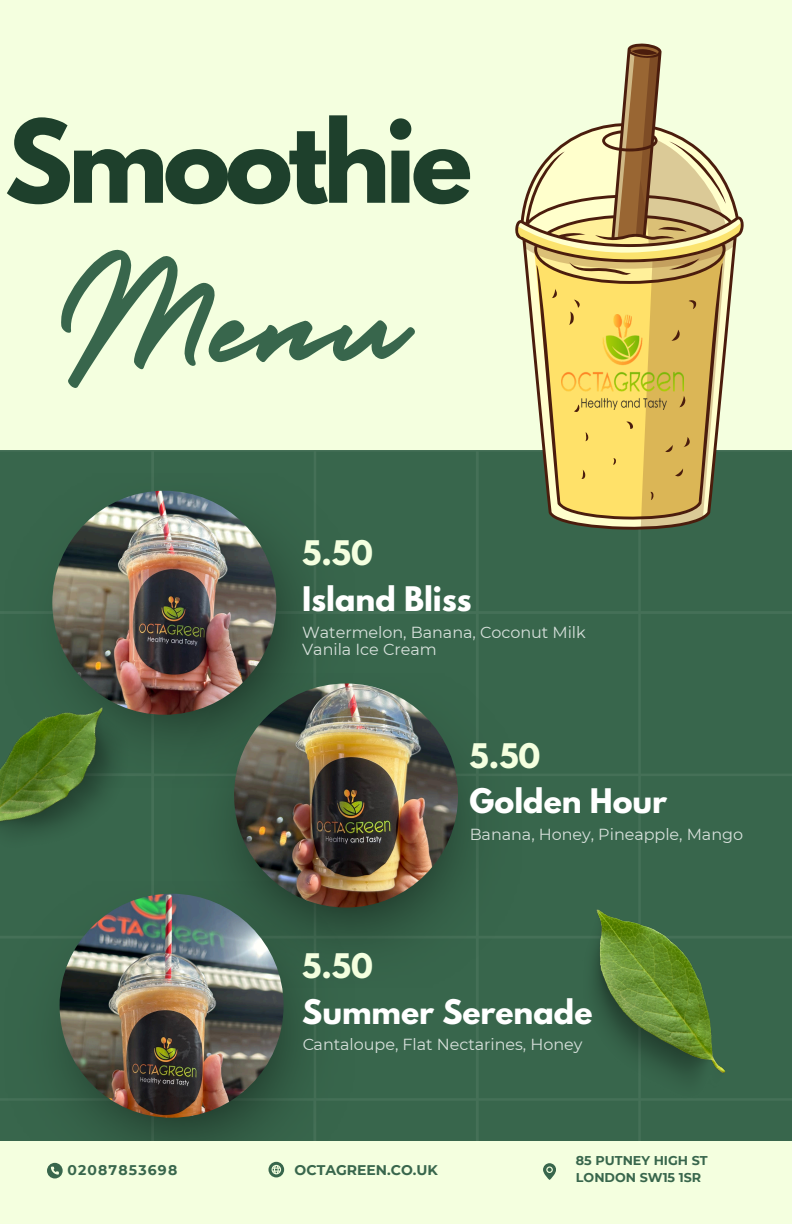
<style>
.page{position:relative;width:792px;height:1224px;background:#fff}
.page>*{position:absolute;margin:0;border:0;box-sizing:border-box;transform-origin:0 0}
.t1{font:184.6px "Holiday";color:#38664c}
.t2{font:700 101.6px "League Spartan";letter-spacing:-.05em;color:#1e402c}
.t3{font:700 30px "League Spartan";color:#fff}
.t4{font:700 30px "League Spartan";color:#f4ffdf}
.t5{font:16px/17.2px "Montserrat";letter-spacing:-.005em;color:#fff}
.t6{font:700 14px "Montserrat";color:#38664c}
.t7{font:700 14px "Montserrat";letter-spacing:.085em;color:#38664c}
.t8{font:700 12.7px "Montserrat";color:#38664c}
</style>
<div class="page">
<div style="left:0;top:450px;width:792px;height:691px;background:#38664c"></div>
<div style="left:0;top:0;width:792px;height:450px;background:#f4ffdf"></div>
<img style="left:4px;top:882px;width:351px;height:259px">
<img style="left:172px;top:674px;width:350px;height:314px">
<img style="left:4px;top:473px;width:351px;height:314px">
<img style="left:52px;top:491px;width:224px;height:224px;border-radius:50%">
<img style="left:60px;top:894px;width:224px;height:224px;border-radius:50%">
<img style="left:234px;top:684px;width:224px;height:224px;border-radius:50%">
<div style="left:0;top:1141px;width:792px;height:83px;background:#f4ffdf"></div>
<svg style="left:543px;top:1163px;width:13px;height:17px"></svg>
<svg style="left:268px;top:1162px;width:16px;height:15px"></svg>
<svg style="left:47px;top:1163px;width:16px;height:15px"></svg>
<img style="left:579px;top:910px;width:147px;height:192px">
<img style="left:0;top:684px;width:164px;height:211px">
<svg style="left:515px;top:43px;width:229px;height:487px"></svg>
<img style="left:562px;top:314px;width:121px;height:95px">
<p class="t2" style="left:4px;top:111px;width:469px">Smoothie</p>
<p class="t1" style="left:56px;top:176px;width:355px">Menu</p>
<h3 class="t4" style="left:302px;top:538px;width:72px">5.50</h3>
<h4 class="t3" style="left:302px;top:584px;width:171px">Island Bliss</h4>
<p class="t5" style="left:302px;top:623px;width:285px">Watermelon, Banana, Coconut Milk<br>Vanila Ice Cream</p>
<h4 class="t4" style="left:470px;top:741px;width:72px">5.50</h4>
<h3 class="t4" style="left:302px;top:951px;width:72px">5.50</h3>
<h3 class="t3" style="left:470px;top:786px;width:199px">Golden Hour</h3>
<p class="t5" style="left:470px;top:826px;width:275px">Banana, Honey, Pineapple, Mango</p>
<p class="t3" style="left:302px;top:997px;width:292px">Summer Serenade</p>
<p class="t5" style="left:302px;top:1036px;width:282px">Cantaloupe, Flat Nectarines, Honey</p>
<p class="t7" style="left:67px;top:1162px;width:111px">02087853698</p>
<p class="t6" style="left:295px;top:1161px;width:145px">OCTAGREEN.CO.UK</p>
<p class="t8" style="left:576px;top:1152px;width:133px">85 PUTNEY HIGH ST</p>
<h3 class="t8" style="left:576px;top:1170px;width:127px">LONDON SW15 1SR</h3>
</div>
